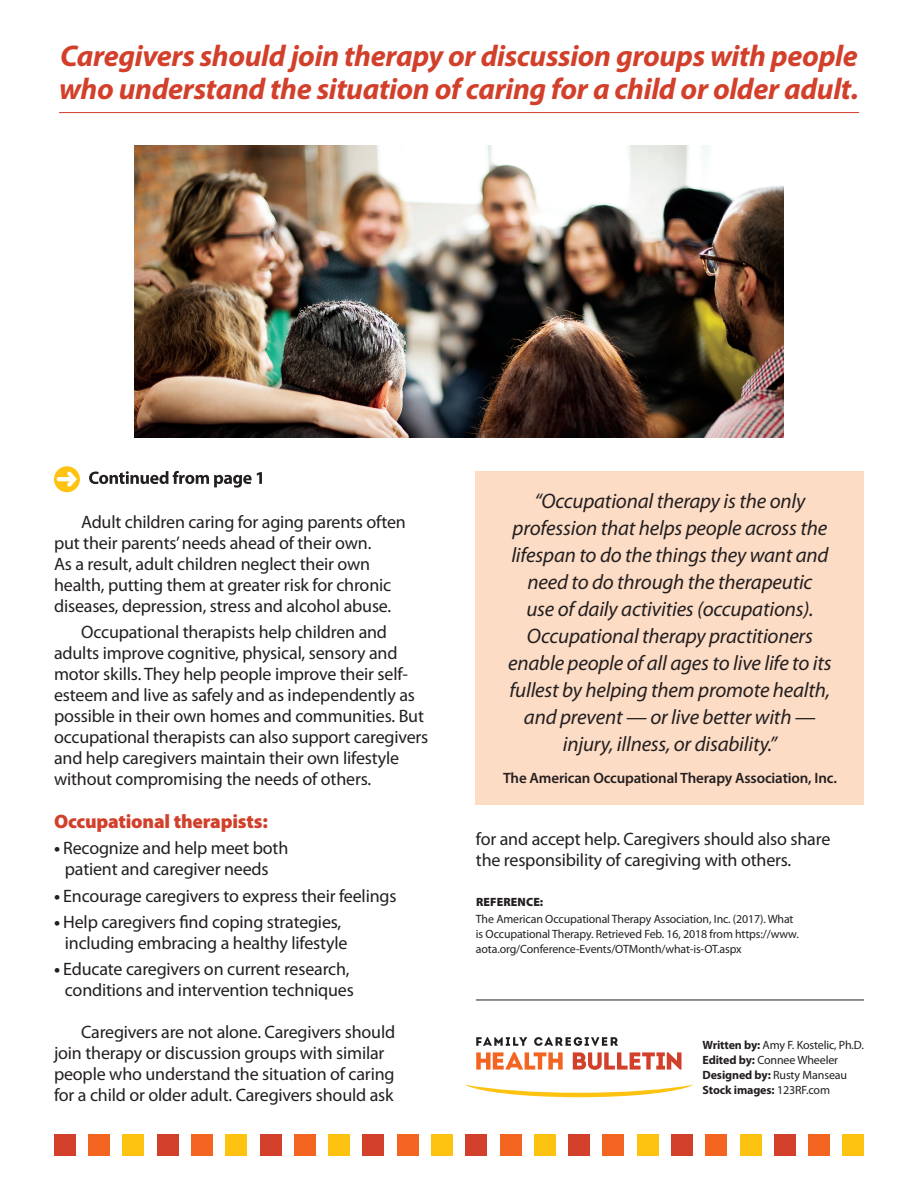
<style>
.page{position:relative;width:918px;height:1188px;background:#fff}
.page>*{position:absolute;margin:0;border:0;box-sizing:border-box;transform-origin:0 0}
.Pullout_Top{font:italic 700 30px/33px "Myriad Pro";letter-spacing:-.01em;color:#d23f2a}
.Pullout_Box{font:italic 21px/27px "Myriad Pro";letter-spacing:-.01em;color:#231f20;text-align:center}
.Small_Headers{font:900 19.5px "Myriad Pro";letter-spacing:-.01em;color:#d23f2a}
.Body_Copy{font:18px/21px "Myriad Pro";letter-spacing:-.01em;color:#231f20}
.Pullout_Box-2{font:600 15px "Myriad Pro";letter-spacing:-.01em;color:#231f20}
.Sources{font:12px/15px "Myriad Pro";letter-spacing:-.01em;color:#231f20}
.t1{font:700 12px "Myriad Pro";letter-spacing:-.01em;color:#231f20}
.Sources_Header{font:900 12px "Myriad Pro";letter-spacing:.01em;color:#231f20}
.s1{font-weight:700}
.s2{font-weight:400}
</style>
<div class="page">
<hr style="left:476px;top:1000px;width:388px;height:1px;background:#231f20">
<svg style="left:466px;top:1085px;width:227px;height:12px"></svg>
<svg style="left:476px;top:1037px;width:142px;height:9px"></svg>
<svg style="left:573px;top:1052px;width:109px;height:18px"></svg>
<svg style="left:476px;top:1052px;width:87px;height:18px"></svg>
<div style="left:54px;top:1134px;width:22px;height:22px;background:#d23f2a"></div>
<div style="left:88px;top:1134px;width:22px;height:22px;background:#f36421"></div>
<div style="left:123px;top:1134px;width:21px;height:22px;background:#fec210"></div>
<div style="left:157px;top:1134px;width:22px;height:22px;background:#d23f2a"></div>
<div style="left:191px;top:1134px;width:22px;height:22px;background:#f36421"></div>
<div style="left:226px;top:1134px;width:21px;height:22px;background:#fec210"></div>
<div style="left:260px;top:1134px;width:21px;height:22px;background:#d23f2a"></div>
<div style="left:294px;top:1134px;width:22px;height:22px;background:#f36421"></div>
<div style="left:328px;top:1134px;width:22px;height:22px;background:#fec210"></div>
<div style="left:363px;top:1134px;width:21px;height:22px;background:#d23f2a"></div>
<div style="left:397px;top:1134px;width:22px;height:22px;background:#f36421"></div>
<div style="left:431px;top:1134px;width:22px;height:22px;background:#fec210"></div>
<div style="left:466px;top:1134px;width:21px;height:22px;background:#d23f2a"></div>
<div style="left:500px;top:1134px;width:21px;height:22px;background:#f36421"></div>
<div style="left:534px;top:1134px;width:22px;height:22px;background:#fec210"></div>
<div style="left:568px;top:1134px;width:22px;height:22px;background:#d23f2a"></div>
<div style="left:603px;top:1134px;width:21px;height:22px;background:#f36421"></div>
<div style="left:637px;top:1134px;width:22px;height:22px;background:#fec210"></div>
<div style="left:671px;top:1134px;width:22px;height:22px;background:#d23f2a"></div>
<div style="left:706px;top:1134px;width:21px;height:22px;background:#f36421"></div>
<div style="left:740px;top:1134px;width:21px;height:22px;background:#fec210"></div>
<div style="left:774px;top:1134px;width:22px;height:22px;background:#d23f2a"></div>
<div style="left:808px;top:1134px;width:22px;height:22px;background:#f36421"></div>
<div style="left:842px;top:1134px;width:22px;height:22px;background:#fec210"></div>
<hr style="left:59px;top:112px;width:800px;height:1px;background:#d23f2a">
<div style="left:476px;top:471px;width:388px;height:333px;background:#fddcc5"></div>
<svg style="left:89px;top:471px;width:173px;height:17px"></svg>
<svg style="left:54px;top:466px;width:26px;height:26px"></svg>
<img style="left:135px;top:146px;width:648px;height:291px">
<p class="Pullout_Top" style="left:59px;top:40px;width:801px">Caregivers should join therapy or discussion groups with people who understand the situation of caring for a child or older adult.</p>
<p class="Body_Copy" style="left:54px;top:512px;width:353px;text-indent:27px">Adult children caring for aging parents often put their parents’ needs ahead of their own.<br>As a result, adult children neglect their own health, putting them at greater risk for chronic diseases, depression, stress and alcohol abuse.</p>
<p class="Body_Copy" style="left:54px;top:622px;width:376px;text-indent:27px">Occupational therapists help children and adults improve cognitive, physical, sensory and motor skills. They help people improve their self&shy;esteem and live as safely and as independently as possible in their own homes and communities. But occupational therapists can also support caregivers and help caregivers maintain their own lifestyle without compromising the needs of others.</p>
<p class="Small_Headers" style="left:54px;top:810px;width:215px">Occupational therapists:</p>
<p class="Body_Copy" style="left:54px;top:838px;width:236px;text-align:center"><span class="s1">•</span> Recognize and help meet both patient and caregiver needs</p>
<p class="Body_Copy" style="left:54px;top:886px;width:344px"><span class="s1">•</span> Encourage caregivers to express their feelings</p>
<p class="Body_Copy" style="left:65px;top:912px;width:284px;text-indent:-11px"><span class="s1">•</span> Help caregivers find coping strategies, including embracing a healthy lifestyle</p>
<p class="Body_Copy" style="left:54px;top:959px;width:301px;text-align:right"><span class="s1">•</span> Educate caregivers on current research, conditions and intervention techniques</p>
<p class="Body_Copy" style="left:54px;top:1022px;width:343px;text-indent:27px">Caregivers are not alone. Caregivers should join therapy or discussion groups with similar people who understand the situation of caring for a child or older adult. Caregivers should ask</p>
<p class="Pullout_Box" style="left:508px;top:488px;width:325px">“Occupational therapy is the only profession that helps people across the lifespan to do the things they want and need to do through the therapeutic<br>use of daily activities (occupations).<br>Occupational therapy practitioners enable people of all ages to live life to its fullest by helping them promote health, and prevent — or live better with — injury, illness, or disability.”</p>
<p class="Pullout_Box-2" style="left:503px;top:769px;width:335px">The American Occupational Therapy Association, Inc.</p>
<p class="Body_Copy" style="left:476px;top:829px;width:356px">for and accept help. Caregivers should also share the responsibility of caregiving with others.</p>
<p class="Sources_Header" style="left:476px;top:896px;width:69px">REFERENCE:</p>
<p class="Sources" style="left:476px;top:912px;width:324px">The American Occupational Therapy Association, Inc. (2017). What is Occupational Therapy. Retrieved Feb. 16, 2018 from https://www. aota.org/Conference-Events/OTMonth/what-is-OT.aspx</p>
<p class="Sources" style="left:703px;top:1038px;width:163px"><span class="s1">Written by:</span> Amy F. Kostelic, Ph.D.</p>
<p class="Sources" style="left:703px;top:1053px;width:137px"><span class="s1">Edited by:</span> Connee Wheeler</p>
<p class="Sources" style="left:703px;top:1068px;width:146px"><span class="s1">Designed by:</span> Rusty Manseau</p>
<p class="t1" style="left:703px;top:1083px;width:129px">Stock images: <span class="s2">123RF.com</span></p>
</div>
